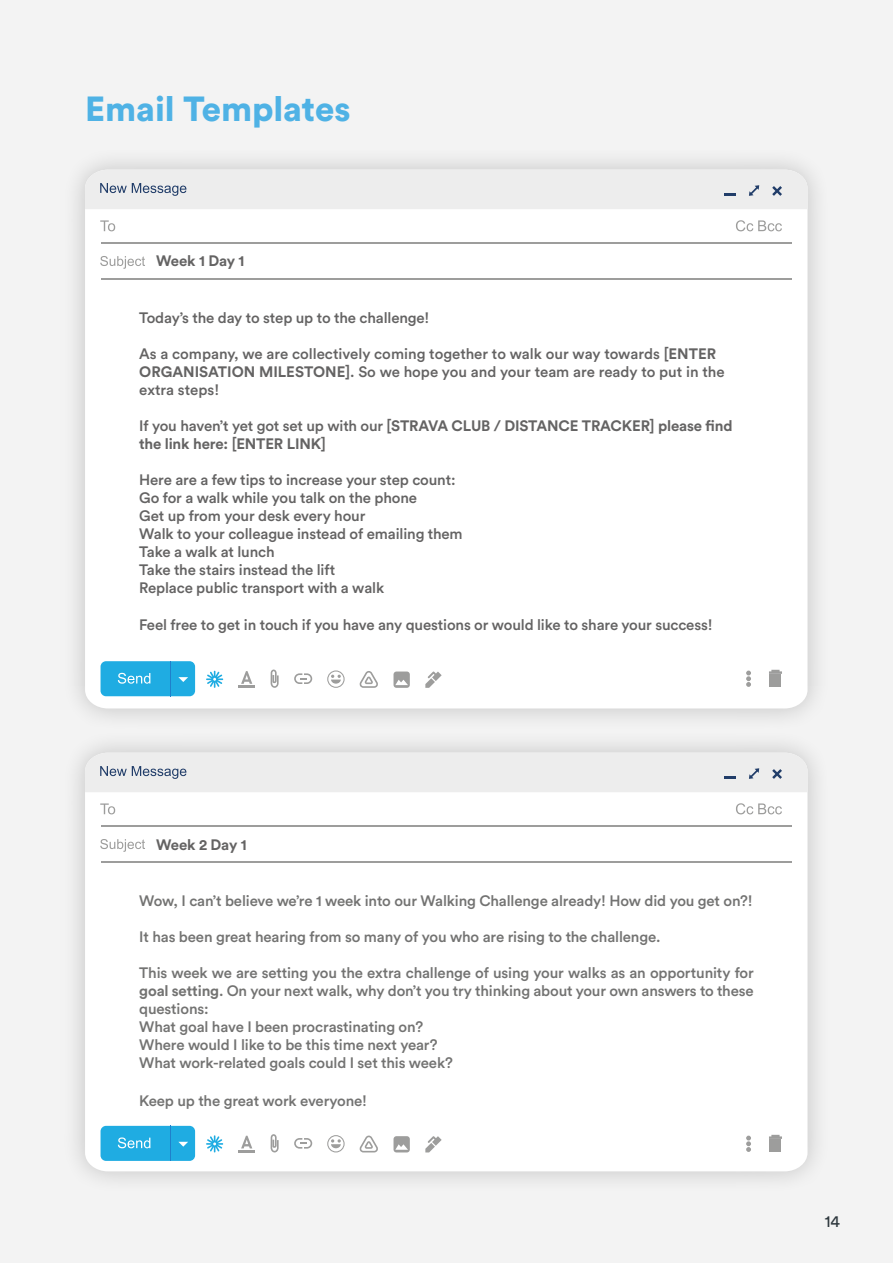
<style>
.page{position:relative;width:893px;height:1263px;background:#f3f3f3}
.page>*{position:absolute;margin:0;border:0;box-sizing:border-box;transform-origin:0 0}
.t1{font:900 34.5px "Circular Std";color:#4fb2e5}
.t2{font:16.5px "Circular Std";color:#313b41}
.t3{font:500 15px/18px "Circular Std";letter-spacing:-.01em;color:#646363}
.t4{font:500 15px/18px "Circular Std";letter-spacing:-.01em;color:#737372}
.t5{font:700 15px/18px "Circular Std";letter-spacing:-.01em;color:#646363}
.s1{font-weight:700}
.s2{font-weight:500}
</style>
<div class="page">
<div style="left:61px;top:146px;width:771px;height:586px;background:#000;opacity:.2"></div>
<div style="left:85px;top:209px;width:722px;height:499px;background:#fff"></div>
<svg style="left:100px;top:220px;width:15px;height:11px"></svg>
<svg style="left:736px;top:220px;width:46px;height:11px"></svg>
<svg style="left:100px;top:256px;width:45px;height:13px"></svg>
<div style="left:770px;top:675px;width:11px;height:12px;background:#9d9d9c"></div>
<svg style="left:769px;top:670px;width:13px;height:4px"></svg>
<svg style="left:746px;top:670px;width:5px;height:17px"></svg>
<svg style="left:206px;top:671px;width:17px;height:17px"></svg>
<svg style="left:241px;top:671px;width:11px;height:13px"></svg>
<hr style="left:239px;top:685px;width:16px;height:3px;background:#9d9d9c">
<svg style="left:294px;top:673px;width:18px;height:11px"></svg>
<svg style="left:327px;top:670px;width:18px;height:18px"></svg>
<svg style="left:359px;top:671px;width:19px;height:17px"></svg>
<svg style="left:271px;top:669px;width:8px;height:19px"></svg>
<div style="left:393px;top:671px;width:17px;height:17px;background:#9d9d9c;border-radius:3px"></div>
<svg style="left:395px;top:680px;width:13px;height:5px"></svg>
<svg style="left:425px;top:671px;width:17px;height:17px"></svg>
<div style="left:101px;top:661px;width:94px;height:35px;background:#1face2;border-radius:5px"></div>
<svg style="left:118px;top:673px;width:32px;height:11px"></svg>
<svg style="left:178px;top:677px;width:10px;height:5px"></svg>
<hr style="left:170px;top:661px;width:1px;height:35px;background:#1f80cb">
<hr style="left:101px;top:242px;width:690px;height:2px;background:#9d9d9c">
<hr style="left:101px;top:278px;width:690px;height:2px;background:#9d9d9c">
<svg style="left:85px;top:170px;width:722px;height:39px"></svg>
<div style="left:61px;top:729px;width:771px;height:466px;background:#000;opacity:.2"></div>
<div style="left:85px;top:792px;width:722px;height:379px;background:#fff"></div>
<svg style="left:100px;top:803px;width:15px;height:11px"></svg>
<svg style="left:736px;top:803px;width:46px;height:11px"></svg>
<svg style="left:100px;top:839px;width:45px;height:13px"></svg>
<hr style="left:101px;top:825px;width:690px;height:2px;background:#9d9d9c">
<hr style="left:101px;top:861px;width:690px;height:2px;background:#9d9d9c">
<svg style="left:85px;top:753px;width:722px;height:39px"></svg>
<div style="left:770px;top:1140px;width:11px;height:12px;background:#9d9d9c"></div>
<svg style="left:769px;top:1135px;width:13px;height:4px"></svg>
<svg style="left:746px;top:1135px;width:5px;height:17px"></svg>
<svg style="left:206px;top:1135px;width:17px;height:17px"></svg>
<svg style="left:239px;top:1136px;width:16px;height:16px"></svg>
<svg style="left:294px;top:1138px;width:18px;height:10px"></svg>
<svg style="left:327px;top:1135px;width:18px;height:17px"></svg>
<svg style="left:359px;top:1135px;width:19px;height:17px"></svg>
<svg style="left:271px;top:1134px;width:8px;height:18px"></svg>
<div style="left:393px;top:1136px;width:17px;height:16px;background:#9d9d9c;border-radius:3px"></div>
<svg style="left:395px;top:1144px;width:13px;height:6px"></svg>
<svg style="left:425px;top:1136px;width:17px;height:16px"></svg>
<div style="left:101px;top:1126px;width:94px;height:35px;background:#1face2;border-radius:5px"></div>
<svg style="left:118px;top:1137px;width:32px;height:11px"></svg>
<svg style="left:178px;top:1142px;width:10px;height:5px"></svg>
<hr style="left:170px;top:1126px;width:1px;height:35px;background:#1f80cb">
<h1 class="t1" style="left:85px;top:86px;width:267px">Email Templates</h1>
<p class="t5" style="left:156px;top:252px;width:90px">Week 1 Day 1</p>
<p class="t3" style="left:139px;top:308px;width:292px">Today’s the day to step up to the challenge!</p>
<p class="t3" style="left:139px;top:344px;width:587px">As a company, we are collectively coming together to walk our way towards <span class="s1">[ENTER<br>ORGANISATION MILESTONE]</span>. So we hope you and your team are ready to put in the extra steps!</p>
<p class="t5" style="left:139px;top:416px;width:595px"><span class="s2">If you haven’t yet got set up with our</span> [STRAVA CLUB / DISTANCE TRACKER] please find the link here: [ENTER LINK]</p>
<p class="t3" style="left:139px;top:470px;width:325px">Here are a few tips to increase your step count:<br>Go for a walk while you talk on the phone<br>Get up from your desk every hour<br>Walk to your colleague instead of emailing them Take a walk at lunch<br>Take the stairs instead the lift<br>Replace public transport with a walk</p>
<p class="t3" style="left:139px;top:616px;width:575px">Feel free to get in touch if you have any questions or would like to share your success!</p>
<p class="t5" style="left:156px;top:835px;width:92px">Week 2 Day 1</p>
<p class="t4" style="left:139px;top:891px;width:615px">Wow, I can’t believe we’re 1 week into our Walking Challenge already! How did you get on?!</p>
<p class="t4" style="left:139px;top:927px;width:523px">It has been great hearing from so many of you who are rising to the challenge.</p>
<p class="t4" style="left:139px;top:963px;width:616px">This week we are setting you the extra challenge of using your walks as an opportunity for <span class="s1">goal setting</span>. On your next walk, why don’t you try thinking about your own answers to these questions:<br>What goal have I been procrastinating on?<br>Where would I like to be this time next year?<br>What work-related goals could I set this week?</p>
<p class="t4" style="left:139px;top:1091px;width:229px">Keep up the great work everyone!</p>
<p class="t2" style="left:825px;top:1211px;width:17px">14</p>
</div>
